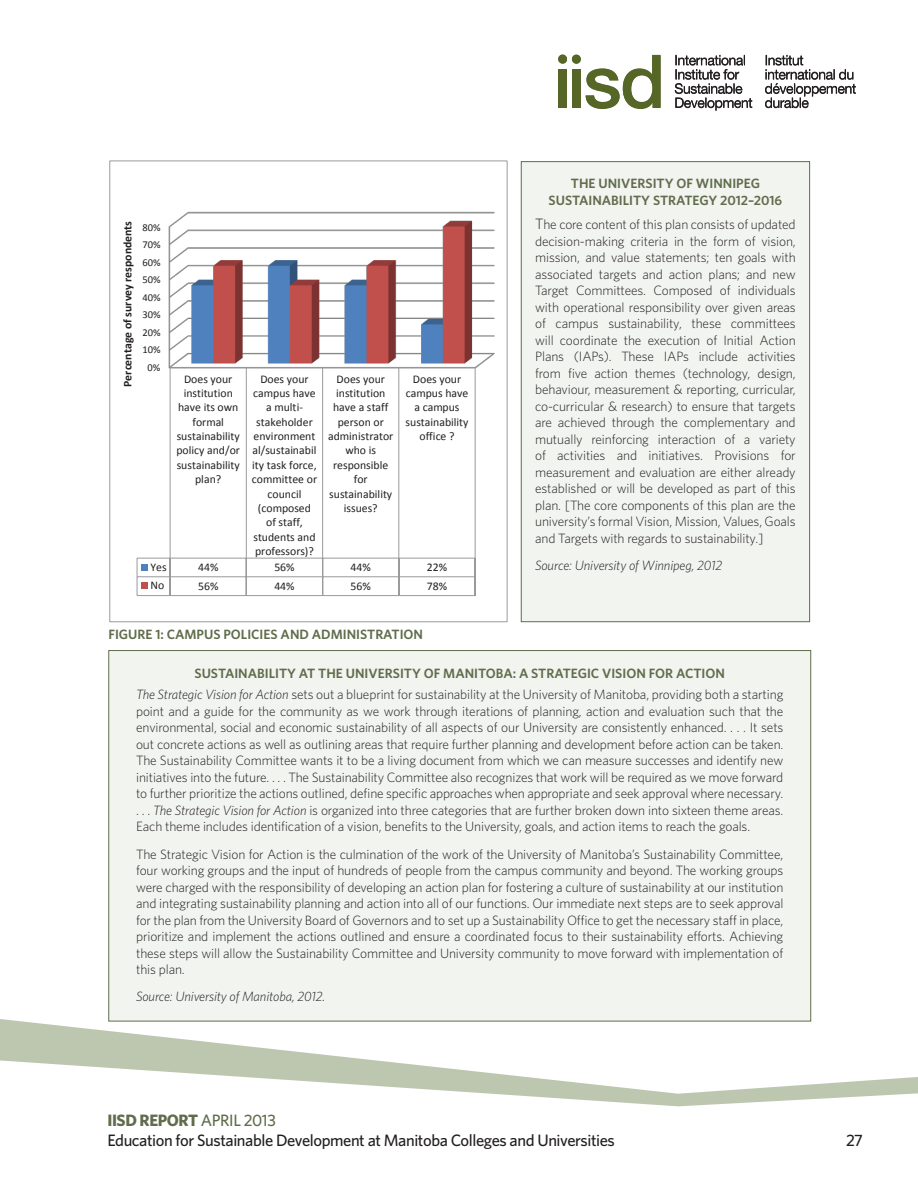
<style>
.page{position:relative;width:918px;height:1188px;background:#fff}
.page>*{position:absolute;margin:0;border:0;box-sizing:border-box;transform-origin:0 0}
.t1{font:500 16.5px/19.5px "Whitney";letter-spacing:-.025em;color:#231f20}
.Body_copy{font:300 13.5px/16.5px "Whitney";letter-spacing:-.01em;color:#231f20;text-align:justify}
.Figure_name{font:600 13.5px/16.5px "Whitney";color:#606d4c;text-align:center}
.Body_copy-2{font:italic 300 13.5px "Whitney";letter-spacing:-.01em;color:#231f20}
.Body_copy_2{font:italic 300 13.5px "Whitney";letter-spacing:-.01em;color:#231f20}
.t2{font:11.7px/14.4px "Calibri";color:#231f20;text-align:center}
.t3{font:700 11.7px "Calibri";color:#231f20}
.t4{font:10.5px "Calibri";color:#231f20}
.s1{font-size:15px}
.s2{font-style:italic}
.s3{font-weight:700;color:#606d4c}
.s4{color:#606d4c}
</style>
<div class="page">
<div style="left:558px;top:69px;width:9px;height:39px;background:#566627"></div>
<div style="left:572px;top:69px;width:9px;height:39px;background:#566627"></div>
<svg style="left:586px;top:55px;width:75px;height:54px"></svg>
<div style="left:558px;top:55px;width:9px;height:9px;background:#566627;border-radius:50%"></div>
<div style="left:572px;top:55px;width:9px;height:9px;background:#566627;border-radius:50%"></div>
<svg style="left:675px;top:55px;width:181px;height:56px"></svg>
<svg style="left:0;top:1018px;width:812px;height:42px"></svg>
<svg style="left:0;top:1060px;width:918px;height:47px"></svg>
<img style="left:168px;top:211px;width:327px;height:159px">
<hr style="left:170px;top:367px;width:1px;height:191px;background:#989a9d">
<hr style="left:246px;top:367px;width:1px;height:191px;background:#989a9d">
<hr style="left:322px;top:367px;width:1px;height:191px;background:#989a9d">
<hr style="left:398px;top:367px;width:1px;height:191px;background:#989a9d">
<hr style="left:475px;top:367px;width:1px;height:191px;background:#989a9d">
<hr style="left:137px;top:558px;width:338px;height:1px;background:#989a9d">
<div style="left:141px;top:564px;width:7px;height:6px;background:#4f81bd"></div>
<hr style="left:137px;top:576px;width:338px;height:1px;background:#989a9d">
<svg style="left:137px;top:559px;width:1px;height:36px"></svg>
<hr style="left:137px;top:595px;width:338px;height:1px;background:#989a9d">
<svg style="left:170px;top:559px;width:1px;height:36px"></svg>
<svg style="left:246px;top:559px;width:1px;height:36px"></svg>
<svg style="left:322px;top:559px;width:1px;height:36px"></svg>
<svg style="left:398px;top:559px;width:1px;height:36px"></svg>
<svg style="left:475px;top:558px;width:1px;height:38px"></svg>
<div style="left:141px;top:583px;width:7px;height:6px;background:#c0504d"></div>
<div style="left:521px;top:162px;width:289px;height:460px;background:#f2f4f0"></div>
<div style="left:521px;top:161px;width:289px;height:461px;border:1px solid #606d4c"></div>
<div style="left:109px;top:651px;width:702px;height:370px;background:#f2f4f0"></div>
<p class="t3" style="left:120px;top:387px;width:168px;rotate:-90deg">Percentage of survey respondents</p>
<p class="t4" style="left:142px;top:221px;width:20px">80%</p>
<p class="t4" style="left:142px;top:238px;width:20px">70%</p>
<p class="t4" style="left:142px;top:256px;width:20px">60%</p>
<p class="t4" style="left:142px;top:273px;width:20px">50%</p>
<p class="t4" style="left:142px;top:291px;width:20px">40%</p>
<p class="t4" style="left:142px;top:308px;width:20px">30%</p>
<p class="t4" style="left:142px;top:326px;width:20px">20%</p>
<p class="t4" style="left:142px;top:343px;width:20px">10%</p>
<p class="t4" style="left:148px;top:361px;width:14px">0%</p>
<p class="t2" style="left:176px;top:372px;width:65px">Does your institution have its own formal sustainability policy and/or sustainability plan?</p>
<p class="t2" style="left:252px;top:372px;width:67px">Does your campus have a multi&shy;stakeholder environment al/sustainabil ity task force, committee or council (composed of staff, students and professors)?</p>
<p class="t2" style="left:328px;top:372px;width:67px">Does your institution have a staff person or administrator who is responsible for sustainability issues?</p>
<p class="t2" style="left:406px;top:372px;width:65px">Does your campus have a campus sustainability office ?</p>
<p class="t2" style="left:151px;top:559px;width:18px">Yes</p>
<p class="t2" style="left:198px;top:560px;width:22px">44%</p>
<p class="t2" style="left:274px;top:560px;width:22px">56%</p>
<p class="t2" style="left:351px;top:560px;width:22px">44%</p>
<p class="t2" style="left:427px;top:560px;width:22px">22%</p>
<p class="t2" style="left:151px;top:578px;width:15px">No</p>
<p class="t2" style="left:198px;top:579px;width:22px">56%</p>
<p class="t2" style="left:274px;top:579px;width:22px">44%</p>
<p class="t2" style="left:351px;top:579px;width:22px">56%</p>
<p class="t2" style="left:427px;top:579px;width:22px">78%</p>
<p class="Figure_name" style="left:108px;top:626px;width:316px">FIGURE 1: CAMPUS POLICIES AND ADMINISTRATION</p>
<p class="Figure_name" style="left:549px;top:175px;width:235px">THE UNIVERSITY OF WINNIPEG<br>SUSTAINABILITY STRATEGY 2012–2016</p>
<p class="Body_copy" style="left:535px;top:216px;width:262px"><span class="s1">T</span>he core content of this plan consists of updated decision-making criteria in the form of vision, mission, and value statements; ten goals with associated targets and action plans; and new Target Committees. Composed of individuals with operational responsibility over given areas of campus sustainability, these committees will coordinate the execution of Initial Action Plans (IAPs). These IAPs include activities from five action themes (technology, design, behaviour, measurement &amp; reporting, curricular, co-curricular &amp; research) to ensure that targets are achieved through the complementary and mutually reinforcing interaction of a variety of activities and initiatives. Provisions for measurement and evaluation are either already established or will be developed as part of this plan. [The core components of this plan are the university’s formal Vision, Mission, Values, Goals and Targets with regards to sustainability.]</p>
<p class="Body_copy_2" style="left:535px;top:556px;width:189px">Source: University of Winnipeg, 2012</p>
<p class="Figure_name" style="left:195px;top:665px;width:532px">SUSTAINABILITY AT THE UNIVERSITY OF MANITOBA: A STRATEGIC VISION FOR ACTION</p>
<p class="Body_copy" style="left:136px;top:686px;width:649px"><span class="s2">The Strategic Vision for Action</span> sets out a blueprint for sustainability at the University of Manitoba, providing both a starting point and a guide for the community as we work through iterations of planning, action and evaluation such that the environmental, social and economic sustainability of all aspects of our University are consistently enhanced. . . . It sets out concrete actions as well as outlining areas that require further planning and development before action can be taken.<br>The Sustainability Committee wants it to be a living document from which we can measure successes and identify new initiatives into the future. . . . The Sustainability Committee also recognizes that work will be required as we move forward to further prioritize the actions outlined, define specific approaches when appropriate and seek approval where necessary. . . . <span class="s2">The Strategic Vision for Action</span> is organized into three categories that are further broken down into sixteen theme areas.<br>Each theme includes identification of a vision, benefits to the University, goals, and action items to reach the goals.</p>
<p class="Body_copy" style="left:136px;top:845px;width:649px">The Strategic Vision for Action is the culmination of the work of the University of Manitoba’s Sustainability Committee, four working groups and the input of hundreds of people from the campus community and beyond. The working groups were charged with the responsibility of developing an action plan for fostering a culture of sustainability at our institution and integrating sustainability planning and action into all of our functions. Our immediate next steps are to seek approval for the plan from the University Board of Governors and to set up a Sustainability Office to get the necessary staff in place, prioritize and implement the actions outlined and ensure a coordinated focus to their sustainability efforts. Achieving these steps will allow the Sustainability Committee and University community to move forward with implementation of this plan.</p>
<p class="Body_copy-2" style="left:136px;top:988px;width:191px">Source: University of Manitoba, 2012.</p>
<p class="t1" style="left:107px;top:1111px;width:509px"><span class="s3">IISD REPORT</span> <span class="s4">APRIL 2013<br></span>Education for Sustainable Development at Manitoba Colleges and Universities</p>
<p class="t1" style="left:846px;top:1130px;width:18px">27</p>
</div>
